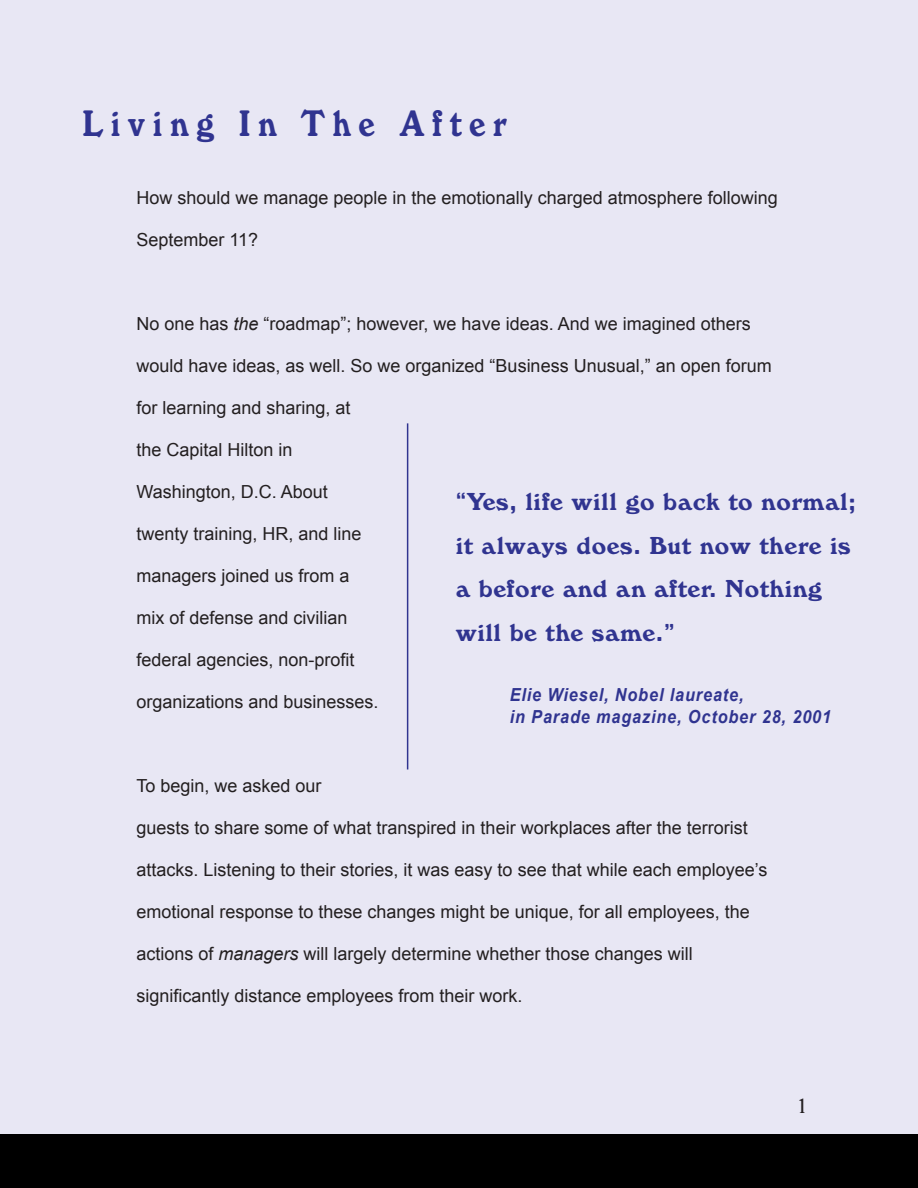
<style>
.page{position:relative;width:918px;height:1188px;background:#e8e7f4}
.page>*{position:absolute;margin:0;border:0;box-sizing:border-box;transform-origin:0 0}
.t1{font:36px "Windsor";letter-spacing:.25em;color:#303490;scale:.85 1}
.t2{font:24px/43.5px "Windsor";letter-spacing:.025em;color:#303490}
.t3{font:300 21px "Windsor";color:#231f20}
.t4{font:18px "Arial";color:#231f20}
.t5{font:italic 700 18px/22.5px "Arial";letter-spacing:.055em;color:#303490;scale:.9 1}
.s1{font-style:italic}
</style>
<div class="page">
<div style="left:0;top:1134px;width:918px;height:54px;background:#000"></div>
<hr style="left:407px;top:423px;width:1px;height:347px;background:#303490">
<h1 class="t1" style="left:82px;top:110px;width:500px">Living In The After</h1>
<p class="t4" style="left:136px;top:187px;width:643px">How should we manage people in the emotionally charged atmosphere following</p>
<p class="t4" style="left:136px;top:229px;width:123px">September 11?</p>
<p class="t4" style="left:136px;top:313px;width:616px">No one has <span class="s1">the</span> “roadmap”; however, we have ideas. And we imagined others</p>
<p class="t4" style="left:136px;top:355px;width:637px">would have ideas, as well. So we organized “Business Unusual,” an open forum</p>
<p class="t4" style="left:136px;top:397px;width:216px">for learning and sharing, at</p>
<p class="t4" style="left:136px;top:439px;width:158px">the Capital Hilton in</p>
<p class="t4" style="left:136px;top:481px;width:193px">Washington, D.C. About</p>
<p class="t4" style="left:136px;top:523px;width:227px">twenty training, HR, and line</p>
<p class="t4" style="left:136px;top:565px;width:215px">managers joined us from a</p>
<p class="t4" style="left:136px;top:607px;width:213px">mix of defense and civilian</p>
<p class="t4" style="left:136px;top:649px;width:220px">federal agencies, non-profit</p>
<p class="t4" style="left:136px;top:691px;width:244px">organizations and businesses.</p>
<h2 class="t2" style="left:456px;top:482px;width:402px">“Yes, life will go back to normal; it always does. But now there is a before and an after. Nothing will be the same.”</h2>
<p class="t5" style="left:510px;top:683px;width:359px">Elie Wiesel, Nobel laureate,<br>in Parade magazine, October 28, 2001</p>
<p class="t4" style="left:136px;top:775px;width:187px">To begin, we asked our</p>
<p class="t4" style="left:136px;top:817px;width:613px">guests to share some of what transpired in their workplaces after the terrorist</p>
<p class="t4" style="left:136px;top:859px;width:632px">attacks. Listening to their stories, it was easy to see that while each employee’s</p>
<p class="t4" style="left:136px;top:901px;width:615px">emotional response to these changes might be unique, for all employees, the</p>
<p class="t4" style="left:136px;top:943px;width:558px">actions of <span class="s1">managers</span> will largely determine whether those changes will</p>
<p class="t4" style="left:136px;top:985px;width:388px">significantly distance employees from their work.</p>
<p class="t3" style="left:796px;top:1098px;width:14px">1</p>
</div>
